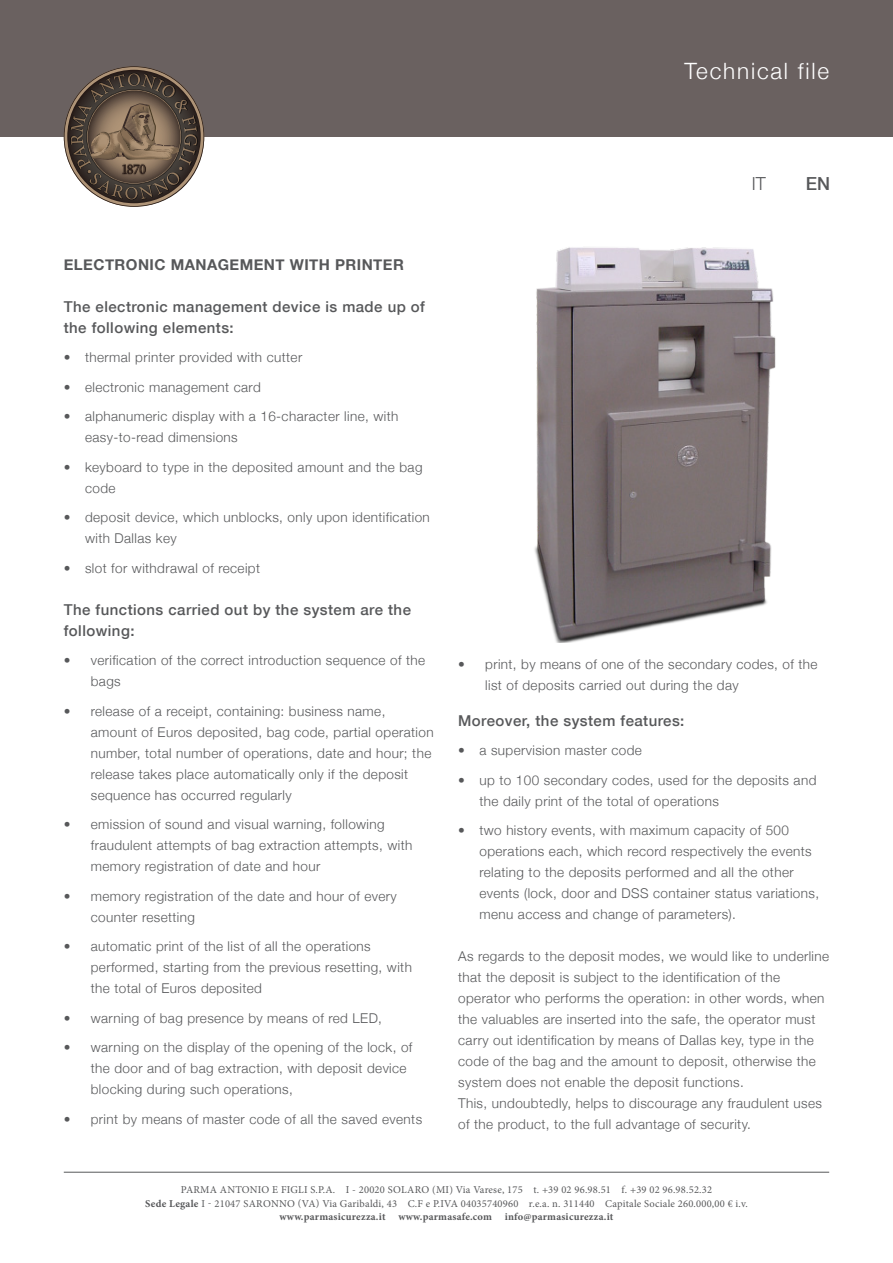
<style>
.page{position:relative;width:893px;height:1263px;background:#fff}
.page>*{position:absolute;margin:0;border:0;box-sizing:border-box;transform-origin:0 0}
.t1{font:300 22.5px "Helvetica Neue";letter-spacing:.08em;color:#fff}
.t2{font:300 18px "Helvetica Neue";color:#57585a}
.t3{font:500 18px "Helvetica Neue";color:#57585a}
.t4{font:500 15px/21px "Helvetica Neue";letter-spacing:.03em;color:#57585a}
.t5{font:700 15px "Helvetica Neue";letter-spacing:.03em;color:#57585a}
.t6{font:300 13.5px/21px "Helvetica Neue";letter-spacing:.03em;color:#57585a}
.t7{font:10.5px "Minion Pro";letter-spacing:.02em;color:#57585a}
.t8{font:700 10.5px "Minion Pro";letter-spacing:.02em;color:#57585a}
.s1{font-weight:700}
</style>
<div class="page">
<div style="left:0;top:0;width:893px;height:136px;background:#6a6160"></div>
<svg style="left:64px;top:66px;width:140px;height:141px"></svg>
<hr style="left:64px;top:1172px;width:765px;height:1px;background:#57585a">
<img style="left:534px;top:247px;width:242px;height:395px">
<p class="t1" style="left:684px;top:53px;width:146px">Technical file</p>
<p class="t2" style="left:752px;top:169px;width:16px">IT</p>
<p class="t3" style="left:806px;top:169px;width:26px">EN</p>
<p class="t5" style="left:64px;top:251px;width:342px">ELECTRONIC MANAGEMENT WITH PRINTER</p>
<p class="t4" style="left:64px;top:295px;width:363px">The electronic management device is made up of the following elements:</p>
<p class="t6" style="left:64px;top:346px;width:240px">• thermal printer provided with cutter</p>
<p class="t6" style="left:64px;top:376px;width:198px">• electronic management card</p>
<p class="t6" style="left:85px;top:405px;width:315px;text-indent:-21px">• alphanumeric display with a 16-character line, with easy-to-read dimensions</p>
<p class="t6" style="left:85px;top:456px;width:339px;text-indent:-21px">• keyboard to type in the deposited amount and the bag code</p>
<p class="t6" style="left:85px;top:506px;width:346px;text-indent:-21px">• deposit device, which unblocks, only upon identification with Dallas key</p>
<p class="t6" style="left:64px;top:557px;width:198px">• slot for withdrawal of receipt</p>
<p class="t4" style="left:64px;top:598px;width:349px">The functions carried out by the system are the following:</p>
<p class="t6" style="left:91px;top:649px;width:336px;text-indent:-27px">• verification of the correct introduction sequence of the bags</p>
<p class="t6" style="left:91px;top:700px;width:344px;text-indent:-27px">• release of a receipt, containing: business name, amount of Euros deposited, bag code, partial operation number, total number of operations, date and hour; the release takes place automatically only if the deposit sequence has occurred regularly</p>
<p class="t6" style="left:91px;top:813px;width:323px;text-indent:-27px">• emission of sound and visual warning, following fraudulent attempts of bag extraction attempts, with memory registration of date and hour</p>
<p class="t6" style="left:91px;top:885px;width:308px;text-indent:-27px">• memory registration of the date and hour of every counter resetting</p>
<p class="t6" style="left:91px;top:935px;width:323px;text-indent:-27px">• automatic print of the list of all the operations performed, starting from the previous resetting, with the total of Euros deposited</p>
<p class="t6" style="left:64px;top:1007px;width:320px">• warning of bag presence by means of red LED,</p>
<p class="t6" style="left:91px;top:1036px;width:323px;text-indent:-27px">• warning on the display of the opening of the lock, of the door and of bag extraction, with deposit device blocking during such operations,</p>
<p class="t6" style="left:64px;top:1108px;width:360px">• print by means of master code of all the saved events</p>
<p class="t6" style="left:485px;top:653px;width:334px;text-indent:-27px">• print, by means of one of the secondary codes, of the list of deposits carried out during the day</p>
<p class="t4" style="left:458px;top:709px;width:228px">Moreover, the system features:</p>
<p class="t6" style="left:458px;top:739px;width:185px">• a supervision master code</p>
<p class="t6" style="left:479px;top:769px;width:338px;text-indent:-21px">• up to 100 secondary codes, used for the deposits and the daily print of the total of operations</p>
<p class="t6" style="left:479px;top:819px;width:341px;text-indent:-21px">• two history events, with maximum capacity of 500 operations each, which record respectively the events relating to the deposits performed and all the other events (lock, door and DSS container status variations, menu access and change of parameters).</p>
<p class="t6" style="left:458px;top:945px;width:372px">As regards to the deposit modes, we would like to underline that the deposit is subject to the identification of the operator who performs the operation: in other words, when the valuables are inserted into the safe, the operator must carry out identification by means of Dallas key, type in the code of the bag and the amount to deposit, otherwise the system does not enable the deposit functions.</p>
<p class="t6" style="left:458px;top:1092px;width:365px">This, undoubtedly, helps to discourage any fraudulent uses of the product, to the full advantage of security.</p>
<p class="t7" style="left:181px;top:1183px;width:533px">PARMA ANTONIO E FIGLI S.P.A. I - 20020 SOLARO (MI) Via Varese, 175 t. +39 02 96.98.51 f. +39 02 96.98.52.32</p>
<p class="t7" style="left:145px;top:1196px;width:604px"><span class="s1">Sede Legale</span> I - 21047 SARONNO (VA) Via Garibaldi, 43 C.F e P.IVA 04035740960 r.e.a. n. 311440 Capitale Sociale 260.000,00 € i.v.</p>
<p class="t8" style="left:279px;top:1210px;width:336px">www.parmasicurezza.it www.parmasafe.com info@parmasicurezza.it</p>
</div>
